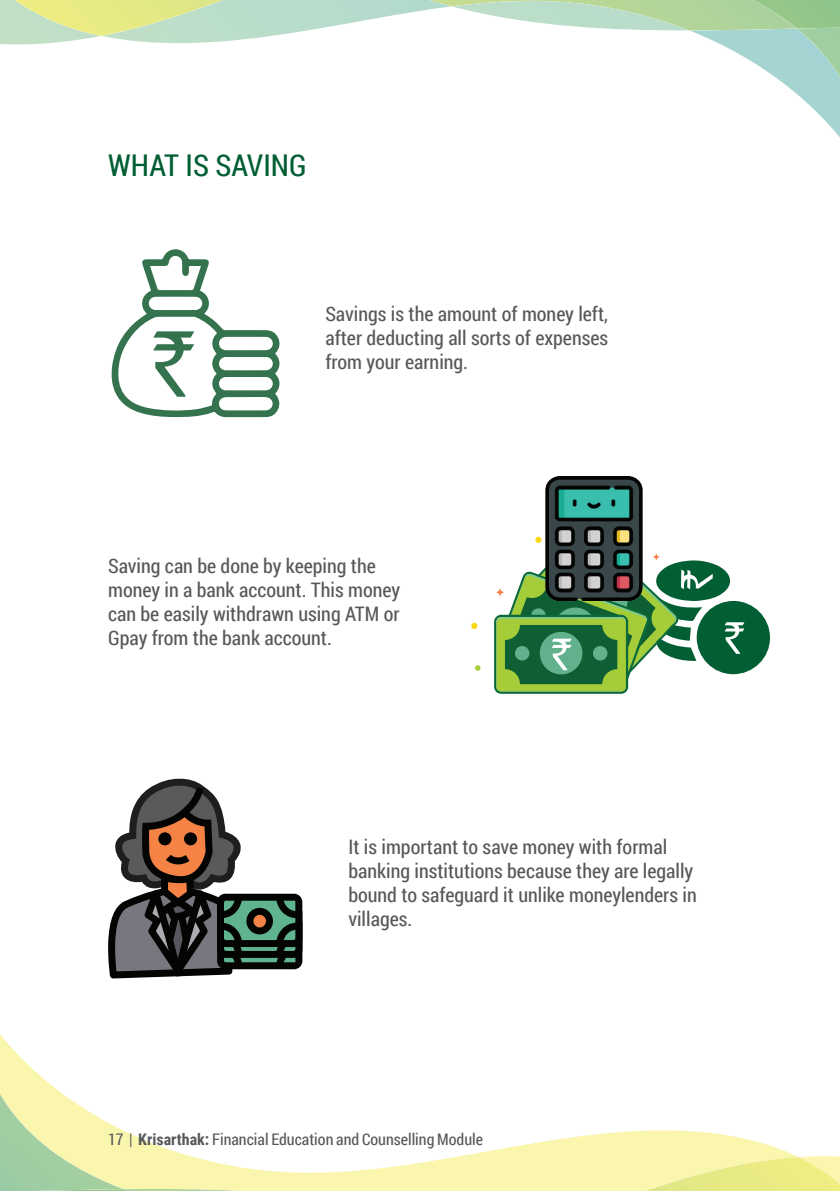
<style>
.page{position:relative;width:840px;height:1191px;background:#fff}
.page>*{position:absolute;margin:0;border:0;box-sizing:border-box;transform-origin:0 0}
.t1{font:30px "Roboto Condensed";color:#025e33}
.t2{font:20px/24px "Roboto Condensed";color:#57585a}
.t3{font:16px "Roboto Condensed";color:#57585a}
.s1{font-weight:700}
</style>
<div class="page">
<svg style="left:0;top:0;width:839px;height:136px"></svg>
<img style="left:0;top:0;width:265px;height:36px">
<svg style="left:0;top:1034px;width:796px;height:157px"></svg>
<svg style="left:0;top:1055px;width:372px;height:136px"></svg>
<img style="left:0;top:1189px;width:196px;height:2px">
<svg style="left:597px;top:1156px;width:242px;height:1px"></svg>
<img style="left:597px;top:1157px;width:242px;height:34px">
<svg style="left:111px;top:249px;width:169px;height:168px"></svg>
<div style="left:696px;top:601px;width:73px;height:73px;background:#025e33;border-radius:50%"></div>
<svg style="left:471px;top:623px;width:6px;height:6px"></svg>
<svg style="left:475px;top:665px;width:5px;height:6px"></svg>
<svg style="left:494px;top:554px;width:250px;height:140px"></svg>
<img style="left:531px;top:476px;width:124px;height:125px">
<svg style="left:108px;top:778px;width:194px;height:200px"></svg>
<h1 class="t1" style="left:108px;top:144px;width:200px">WHAT IS SAVING</h1>
<p class="t2" style="left:325px;top:301px;width:284px;text-align:justify">Savings is the amount of money left, after deducting all sorts of expenses from your earning.</p>
<p class="t2" style="left:108px;top:553px;width:293px">Saving can be done by keeping the money in a bank account. This money can be easily withdrawn using ATM or<br>Gpay from the bank account.</p>
<p class="t2" style="left:348px;top:834px;width:350px">It is important to save money with formal banking institutions because they are legally bound to safeguard it unlike moneylenders in villages.</p>
<p class="t3" style="left:108px;top:1128px;width:376px">17 | <span class="s1">Krisarthak:</span> Financial Education and Counselling Module</p>
</div>
